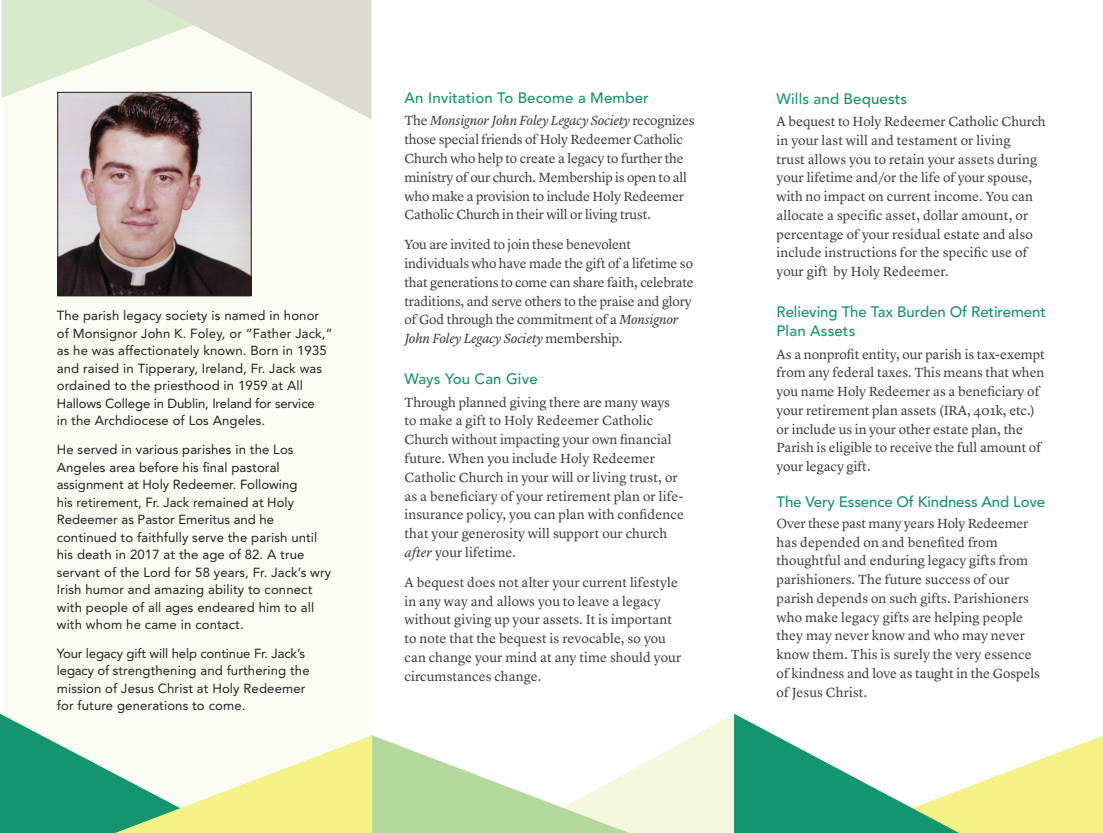
<style>
.page{position:relative;width:1103px;height:833px;background:#fff}
.page>*{position:absolute;margin:0;border:0;box-sizing:border-box;transform-origin:0 0}
.t1{font:500 15px/18.8px "Avenir LT Std";letter-spacing:-.005em;color:#13956e}
.t2{font:13.75px/18.8px "Lyon Text";color:#3e3e3f}
.t3{font:13.12px/17.5px "Avenir LT Std";letter-spacing:.01em;color:#231f20}
.s1{font-style:italic}
</style>
<div class="page">
<div style="left:2px;top:0;width:369px;height:832px;background:#fbfcf4"></div>
<img style="left:60px;top:119px;width:189px;height:175px">
<div style="left:58px;top:92px;width:193px;height:204px;border:1px solid #231f20"></div>
<svg style="left:0;top:713px;width:1102px;height:119px"></svg>
<svg style="left:2px;top:0;width:369px;height:119px"></svg>
<p class="t3" style="left:57px;top:307px;width:277px">The parish legacy society is named in honor of Monsignor John K. Foley, or “Father Jack,” as he was affectionately known. Born in 1935 and raised in Tipperary, Ireland, Fr. Jack was ordained to the priesthood in 1959 at All Hallows College in Dublin, Ireland for service<br>in the Archdiocese of Los Angeles.</p>
<p class="t3" style="left:57px;top:441px;width:276px">He served in various parishes in the Los Angeles area before his final pastoral assignment at Holy Redeemer. Following<br>his retirement, Fr. Jack remained at Holy Redeemer as Pastor Emeritus and he continued to faithfully serve the parish until his death in 2017 at the age of 82. A true servant of the Lord for 58 years, Fr. Jack’s wry Irish humor and amazing ability to connect with people of all ages endeared him to all with whom he came in contact.</p>
<p class="t3" style="left:57px;top:644px;width:254px">Your legacy gift will help continue Fr. Jack’s legacy of strengthening and furthering the mission of Jesus Christ at Holy Redeemer for future generations to come.</p>
<p class="t1" style="left:404px;top:89px;width:246px">An Invitation To Become a Member</p>
<p class="t2" style="left:404px;top:110px;width:291px">The <span class="s1">Monsignor John Foley Legacy Society</span> recognizes those special friends of Holy Redeemer Catholic Church who help to create a legacy to further the ministry of our church. Membership is open to all who make a provision to include Holy Redeemer Catholic Church in their will or living trust.</p>
<p class="t2" style="left:404px;top:234px;width:291px">You are invited to join these benevolent individuals who have made the gift of a lifetime so that generations to come can share faith, celebrate traditions, and serve others to the praise and glory of God through the commitment of a <span class="s1">Monsignor John Foley Legacy Society</span> membership.</p>
<p class="t1" style="left:404px;top:370px;width:135px">Ways You Can Give</p>
<p class="t2" style="left:404px;top:391px;width:281px">Through planned giving there are many ways to make a gift to Holy Redeemer Catholic Church without impacting your own financial future. When you include Holy Redeemer Catholic Church in your will or living trust, or as a beneficiary of your retirement plan or life&shy;insurance policy, you can plan with confidence that your generosity will support our church <span class="s1">after</span> your lifetime.</p>
<p class="t2" style="left:404px;top:571px;width:278px">A bequest does not alter your current lifestyle in any way and allows you to leave a legacy without giving up your assets. It is important to note that the bequest is revocable, so you can change your mind at any time should your circumstances change.</p>
<p class="t1" style="left:776px;top:89px;width:132px">Wills and Bequests</p>
<p class="t2" style="left:776px;top:111px;width:271px">A bequest to Holy Redeemer Catholic Church in your last will and testament or living<br>trust allows you to retain your assets during your lifetime and/or the life of your spouse, with no impact on current income. You can allocate a specific asset, dollar amount, or percentage of your residual estate and also include instructions for the specific use of your gift by Holy Redeemer.</p>
<p class="t1" style="left:776px;top:303px;width:271px">Relieving The Tax Burden Of Retirement<br>Plan Assets</p>
<p class="t2" style="left:776px;top:343px;width:270px">As a nonprofit entity, our parish is tax-exempt from any federal taxes. This means that when you name Holy Redeemer as a beneficiary of your retirement plan assets (IRA, 401k, etc.) or include us in your other estate plan, the Parish is eligible to receive the full amount of your legacy gift.</p>
<p class="t1" style="left:776px;top:492px;width:270px">The Very Essence Of Kindness And Love</p>
<p class="t2" style="left:776px;top:512px;width:265px">Over these past many years Holy Redeemer has depended on and benefited from thoughtful and enduring legacy gifts from parishioners. The future success of our parish depends on such gifts. Parishioners who make legacy gifts are helping people they may never know and who may never know them. This is surely the very essence of kindness and love as taught in the Gospels of Jesus Christ.</p>
</div>
